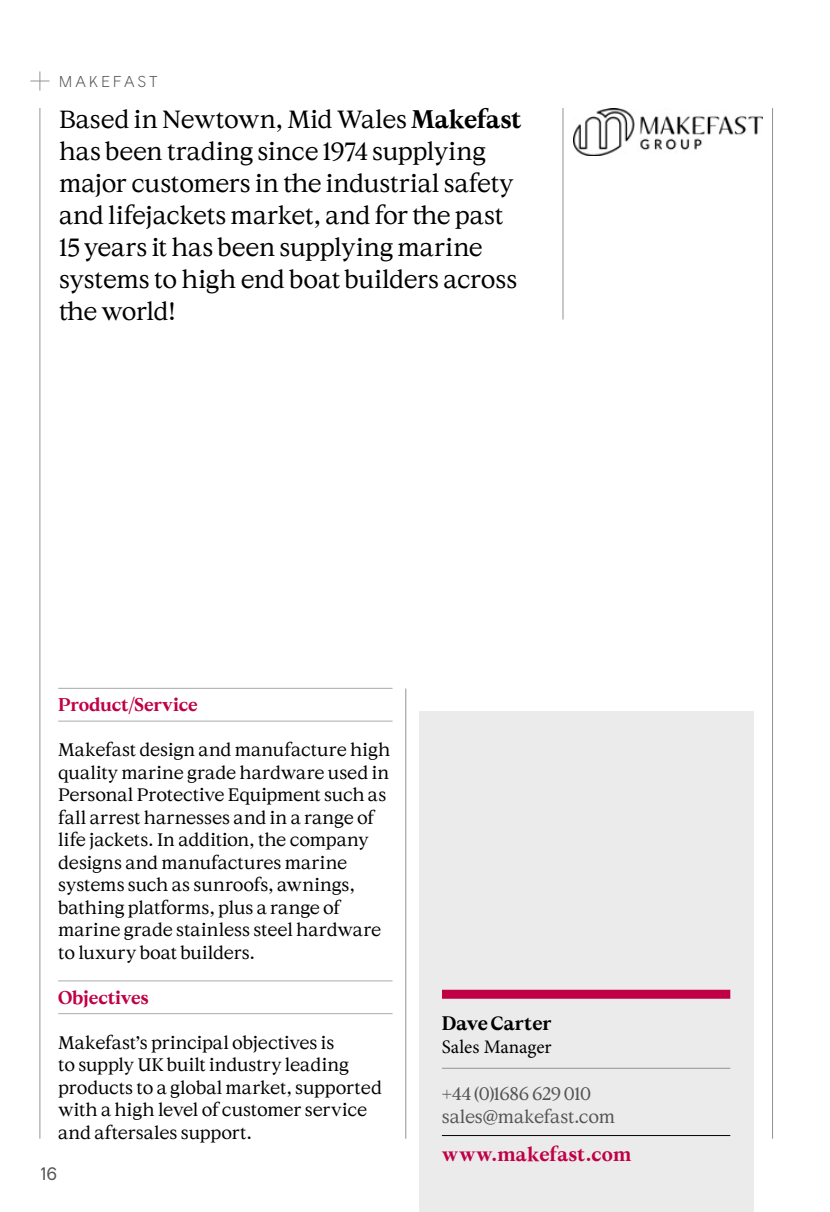
<style>
.page{position:relative;width:830px;height:1212px;background:#fff}
.page>*{position:absolute;margin:0;border:0;box-sizing:border-box;transform-origin:0 0}
.StandFirst_Serif_16{font:24.75px/31.9px "Cymru Serif";letter-spacing:-.015em;color:#000}
.URL{font:700 19.12px "Cymru Serif";letter-spacing:.01em;color:#c00045}
._03_Name_Line{font:19.12px "Minion Pro";color:#000}
.StandFirst_Serif_16-2{font:700 19.12px "Cymru Serif";color:#000}
._02_Body{font:18px/22.5px "Wales Serif";letter-spacing:-.005em;color:#000}
._02_Body-2{font:18px/22.9px "Wales Serif";letter-spacing:-.02em;color:#555}
._01_Red_Title_Line{font:700 18px "Cymru Serif";letter-spacing:-.01em;color:#c00045}
.t1{font:18px "Wales Sans Body";color:#555}
.t2{font:300 15.75px "Wales Sans Headline";letter-spacing:.215em;color:#555}
.s1{font-weight:700}
.s2{font-family:"Wales Serif"}
</style>
<div class="page">
<hr style="left:58px;top:688px;width:334px;height:1px;background:#aaa">
<hr style="left:58px;top:721px;width:334px;height:1px;background:#aaa">
<hr style="left:58px;top:980px;width:334px;height:1px;background:#aaa">
<hr style="left:58px;top:1013px;width:334px;height:1px;background:#aaa">
<hr style="left:405px;top:689px;width:1px;height:450px;background:#939393">
<hr style="left:771px;top:108px;width:1px;height:1031px;background:#939393">
<hr style="left:39px;top:108px;width:1px;height:1031px;background:#939393">
<svg style="left:30px;top:71px;width:19px;height:20px"></svg>
<hr style="left:562px;top:108px;width:1px;height:212px;background:#939393">
<img style="left:573px;top:108px;width:189px;height:47px">
<div style="left:419px;top:711px;width:334px;height:501px;background:#ebebeb"></div>
<div style="left:442px;top:990px;width:288px;height:9px;background:#c00045"></div>
<hr style="left:441px;top:1068px;width:289px;height:1px;background:#939393">
<hr style="left:441px;top:1135px;width:289px;height:1px;background:#000">
<p class="t2" style="left:59px;top:71px;width:100px">MAKEFAST</p>
<p class="StandFirst_Serif_16" style="left:59px;top:103px;width:464px">Based in Newtown, Mid Wales <span class="s1">Makefast </span>has been trading since 1974 supplying major customers in the industrial safety and lifejackets market, and for the past 15 years it has been supplying marine systems to high end boat builders across the world!</p>
<p class="_01_Red_Title_Line" style="left:58px;top:694px;width:141px">Pro<span class="s2">d</span>uct/Service</p>
<p class="_02_Body" style="left:58px;top:738px;width:333px">Makefast design and manufacture high quality marine grade hardware used in Personal Protective Equipment such as fall arrest harnesses and in a range of life jackets. In addition, the company designs and manufactures marine systems such as sunroofs, awnings, bathing platforms, plus a range of marine grade stainless steel hardware to luxury boat builders.</p>
<p class="_01_Red_Title_Line" style="left:58px;top:986px;width:92px">Objectives</p>
<p class="_02_Body" style="left:58px;top:1031px;width:325px">Makefast’s principal objectives is<br>to supply UK built industry leading products to a global market, supported with a high level of customer service and aftersales support.</p>
<p class="t1" style="left:41px;top:1163px;width:18px">16</p>
<p class="StandFirst_Serif_16-2" style="left:441px;top:1011px;width:111px">Dave Carter</p>
<p class="_03_Name_Line" style="left:441px;top:1033px;width:111px">Sales Manager</p>
<p class="_02_Body-2" style="left:441px;top:1081px;width:175px">+44 (0)1686 629 010 sales@makefast.com</p>
<p class="URL" style="left:441px;top:1143px;width:191px">www.makefast.com</p>
</div>
